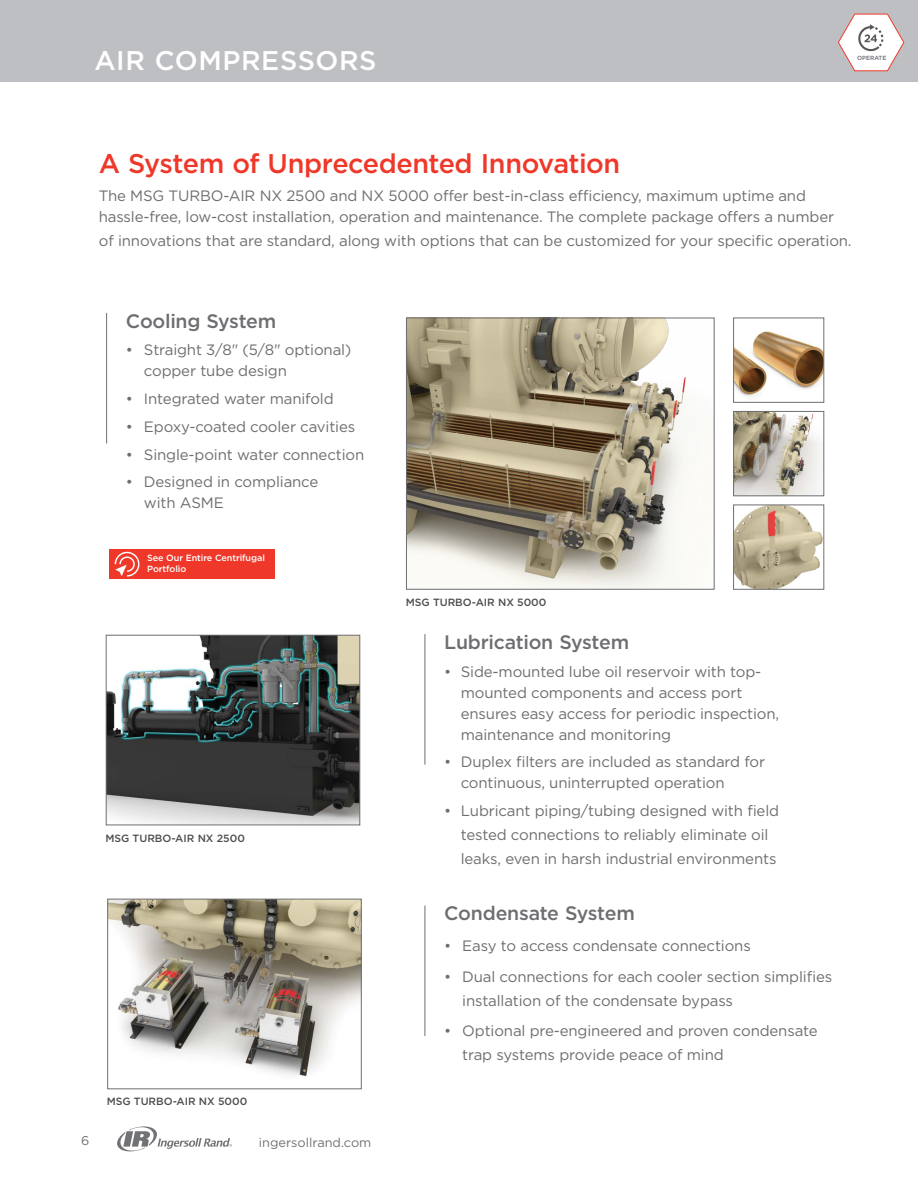
<style>
.page{position:relative;width:918px;height:1188px;background:#fff}
.page>*{position:absolute;margin:0;border:0;box-sizing:border-box;transform-origin:0 0}
.t1{font:500 27px "Gotham";letter-spacing:-.02em;color:#ef3829}
.t2{font:500 27px "Gotham";letter-spacing:.02em;color:#fff}
.t3{font:500 19.5px "Gotham";letter-spacing:-.015em;color:#6d6e71}
.t4{font:15px/21px "Gotham";letter-spacing:-.01em;color:#6d6e71}
.t5{font:12.75px "Gotham";color:#717275}
.t6{font:500 10.5px "Gotham";color:#4d4d4f}
.t7{font:500 9px/10.5px "Gotham";letter-spacing:-.005em;color:#fff}
.t8{font:500 6px "Gotham";color:#6a6c74}
</style>
<div class="page">
<div style="left:0;top:0;width:918px;height:82px;background:#bebfc3"></div>
<svg style="left:117px;top:1126px;width:115px;height:26px"></svg>
<svg style="left:837px;top:13px;width:68px;height:59px"></svg>
<img style="left:735px;top:331px;width:87px;height:66px">
<div style="left:733px;top:318px;width:91px;height:85px;border:1px solid #6d6e71"></div>
<img style="left:735px;top:413px;width:85px;height:81px">
<div style="left:733px;top:411px;width:91px;height:85px;border:1px solid #6d6e71"></div>
<img style="left:735px;top:507px;width:87px;height:80px">
<div style="left:733px;top:505px;width:91px;height:84px;border:1px solid #6d6e71"></div>
<img style="left:408px;top:320px;width:290px;height:267px">
<div style="left:406px;top:318px;width:308px;height:271px;border:1px solid #6d6e71"></div>
<hr style="left:106px;top:313px;width:1px;height:130px;background:#6d6e71">
<hr style="left:425px;top:634px;width:1px;height:131px;background:#6d6e71">
<hr style="left:425px;top:905px;width:1px;height:131px;background:#6d6e71">
<img style="left:108px;top:637px;width:250px;height:186px">
<div style="left:106px;top:635px;width:254px;height:190px;border:1px solid #6d6e71"></div>
<img style="left:110px;top:901px;width:249px;height:176px">
<div style="left:108px;top:899px;width:253px;height:190px;border:1px solid #6d6e71"></div>
<div style="left:109px;top:550px;width:166px;height:29px;background:#ef3829"></div>
<svg style="left:115px;top:551px;width:25px;height:26px"></svg>
<h1 class="t2" style="left:94px;top:42px;width:283px">AIR COMPRESSORS</h1>
<p class="t8" style="left:857px;top:54px;width:31px">OPERATE</p>
<h1 class="t1" style="left:99px;top:146px;width:523px">A System of Unprecedented Innovation</h1>
<p class="t4" style="left:99px;top:185px;width:737px">The MSG TURBO-AIR NX 2500 and NX 5000 offer best-in-class efficiency, maximum uptime and hassle-free, low-cost installation, operation and maintenance. The complete package offers a number</p>
<p class="t4" style="left:99px;top:230px;width:754px">of innovations that are standard, along with options that can be customized for your specific operation.</p>
<h2 class="t3" style="left:126px;top:308px;width:152px">Cooling System</h2>
<p class="t4" style="left:144px;top:339px;width:209px;text-indent:-18px">• Straight 3/8" (5/8" optional) copper tube design</p>
<p class="t4" style="left:126px;top:388px;width:209px">• Integrated water manifold</p>
<p class="t4" style="left:126px;top:416px;width:231px">• Epoxy-coated cooler cavities</p>
<p class="t4" style="left:126px;top:443px;width:240px">• Single-point water connection</p>
<p class="t4" style="left:144px;top:471px;width:176px;text-indent:-18px">• Designed in compliance with ASME</p>
<p class="t7" style="left:147px;top:553px;width:119px">See Our Entire Centrifugal<br>Portfolio</p>
<p class="t6" style="left:105px;top:831px;width:141px">MSG TURBO-AIR NX 2500</p>
<p class="t6" style="left:107px;top:1094px;width:142px">MSG TURBO-AIR NX 5000</p>
<p class="t5" style="left:81px;top:1133px;width:10px">6</p>
<p class="t5" style="left:259px;top:1134px;width:114px">ingersollrand.com</p>
<p class="t6" style="left:406px;top:596px;width:142px">MSG TURBO-AIR NX 5000</p>
<h2 class="t3" style="left:444px;top:629px;width:186px">Lubrication System</h2>
<p class="t4" style="left:461px;top:660px;width:320px;text-indent:-16px">• Side-mounted lube oil reservoir with top&shy;mounted components and access port ensures easy access for periodic inspection, maintenance and monitoring</p>
<p class="t4" style="left:461px;top:751px;width:306px;text-indent:-16px">• Duplex filters are included as standard for continuous, uninterrupted operation</p>
<p class="t4" style="left:461px;top:798px;width:320px;line-height:24px;text-indent:-16px">• Lubricant piping/tubing designed with field tested connections to reliably eliminate oil leaks, even in harsh industrial environments</p>
<h2 class="t3" style="left:444px;top:900px;width:192px">Condensate System</h2>
<p class="t4" style="left:444px;top:935px;width:308px">• Easy to access condensate connections</p>
<p class="t4" style="left:462px;top:964px;width:371px;line-height:24px;text-indent:-18px">• Dual connections for each cooler section simplifies installation of the condensate bypass</p>
<p class="t4" style="left:462px;top:1019px;width:357px;line-height:24px;text-indent:-18px">• Optional pre-engineered and proven condensate trap systems provide peace of mind</p>
</div>
